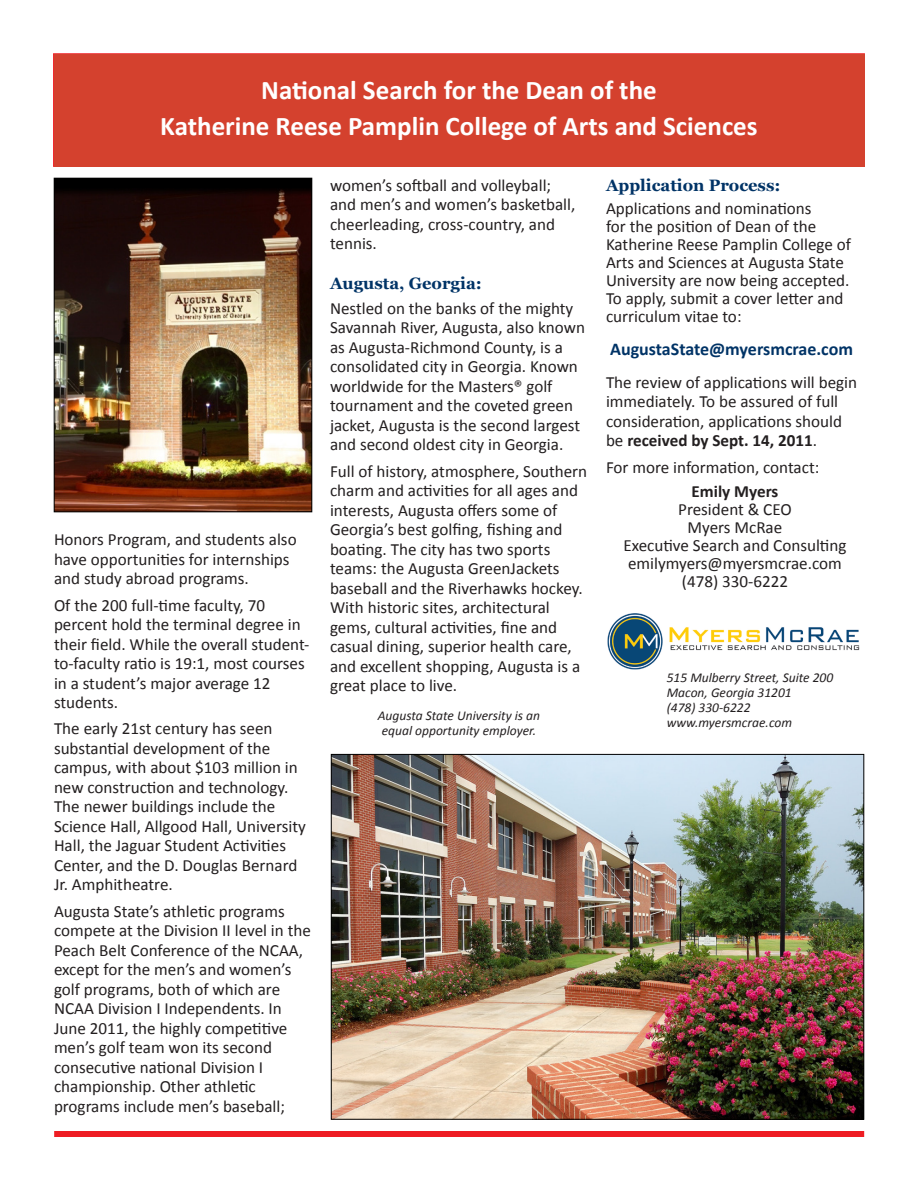
<style>
.page{position:relative;width:918px;height:1188px;background:#fff}
.page>*{position:absolute;margin:0;border:0;box-sizing:border-box;transform-origin:0 0}
.t1{font:700 27px "Calibri";color:#fff}
.t2{font:700 18px "Calibri";color:#036}
.t3{font:17.1px/19.5px "Calibri";color:#231f20}
.t4{font:700 17.1px "Calibri";color:#231f20}
.t5{font:700 16.5px "Georgia";color:#036}
.t6{font:italic 13.5px "Calibri";color:#231f20}
.s1{font-weight:700}
</style>
<div class="page">
<div style="left:54px;top:1131px;width:810px;height:6px;background:#ee1d23"></div>
<img style="left:607px;top:613px;width:253px;height:56px">
<div style="left:54px;top:55px;width:810px;height:112px;background:#d4412e"></div>
<img style="left:333px;top:756px;width:529px;height:361px">
<img style="left:56px;top:180px;width:254px;height:330px">
<div style="left:54px;top:178px;width:258px;height:334px;border:1px solid #000"></div>
<p class="t1" style="left:261px;top:74px;width:397px">National Search for the Dean of the</p>
<p class="t1" style="left:160px;top:110px;width:599px">Katherine Reese Pamplin College of Arts and Sciences</p>
<p class="t3" style="left:54px;top:529px;width:244px">Honors Program, and students also have opportunities for internships and study abroad programs.</p>
<p class="t3" style="left:54px;top:594px;width:257px">Of the 200 full-time faculty, 70 percent hold the terminal degree in their field. While the overall student&shy;to-faculty ratio is 19:1, most courses in a student’s major average 12 students.</p>
<p class="t3" style="left:54px;top:718px;width:253px">The early 21st century has seen substantial development of the campus, with about $103 million in new construction and technology.<br>The newer buildings include the<br>Science Hall, Allgood Hall, University<br>Hall, the Jaguar Student Activities<br>Center, and the D. Douglas Bernard<br>Jr. Amphitheatre.</p>
<p class="t3" style="left:54px;top:900px;width:258px">Augusta State’s athletic programs compete at the Division II level in the Peach Belt Conference of the NCAA, except for the men’s and women’s golf programs, both of which are NCAA Division I Independents. In June 2011, the highly competitive men’s golf team won its second consecutive national Division I championship. Other athletic programs include men’s baseball;</p>
<p class="t3" style="left:330px;top:175px;width:247px">women’s softball and volleyball; and men’s and women’s basketball, cheerleading, cross-country, and tennis.</p>
<p class="t5" style="left:330px;top:274px;width:153px">Augusta, Georgia:</p>
<p class="t3" style="left:330px;top:298px;width:257px">Nestled on the banks of the mighty Savannah River, Augusta, also known as Augusta-Richmond County, is a consolidated city in Georgia. Known worldwide for the Masters® golf tournament and the coveted green jacket, Augusta is the second largest and second oldest city in Georgia.</p>
<p class="t3" style="left:330px;top:460px;width:259px">Full of history, atmosphere, Southern charm and activities for all ages and interests, Augusta offers some of Georgia’s best golfing, fishing and boating. The city has two sports teams: the Augusta GreenJackets baseball and the Riverhawks hockey.<br>With historic sites, architectural gems, cultural activities, fine and casual dining, superior health care, and excellent shopping, Augusta is a great place to live.</p>
<p class="t6" style="left:378px;top:707px;width:164px">Augusta State University is an</p>
<p class="t6" style="left:382px;top:722px;width:156px">equal opportunity employer.</p>
<p class="t5" style="left:606px;top:176px;width:176px">Application Process:</p>
<p class="t3" style="left:606px;top:199px;width:247px;line-height:18px">Applications and nominations<br>for the position of Dean of the<br>Katherine Reese Pamplin College of<br>Arts and Sciences at Augusta State<br>University are now being accepted.<br>To apply, submit a cover letter and curriculum vitae to:</p>
<p class="t2" style="left:610px;top:338px;width:244px">AugustaState@myersmcrae.com</p>
<p class="t3" style="left:606px;top:372px;width:253px">The review of applications will begin immediately. To be assured of full consideration, applications should be <span class="s1">received by Sept. 14, 2011</span>.</p>
<p class="t3" style="left:606px;top:457px;width:215px">For more information, contact:</p>
<p class="t4" style="left:692px;top:481px;width:88px">Emily Myers</p>
<p class="t3" style="left:678px;top:499px;width:115px">President &amp; CEO</p>
<p class="t3" style="left:688px;top:517px;width:96px">Myers McRae</p>
<p class="t3" style="left:623px;top:535px;width:225px">Executive Search and Consulting</p>
<p class="t3" style="left:628px;top:553px;width:215px">emilymyers@myersmcrae.com</p>
<p class="t3" style="left:682px;top:571px;width:108px">(478) 330-6222</p>
<p class="t6" style="left:667px;top:669px;width:168px">515 Mulberry Street, Suite 200</p>
<p class="t6" style="left:667px;top:684px;width:127px">Macon, Georgia 31201</p>
<p class="t6" style="left:667px;top:699px;width:85px">(478) 330-6222</p>
<p class="t6" style="left:667px;top:714px;width:127px">www.myersmcrae.com</p>
</div>
